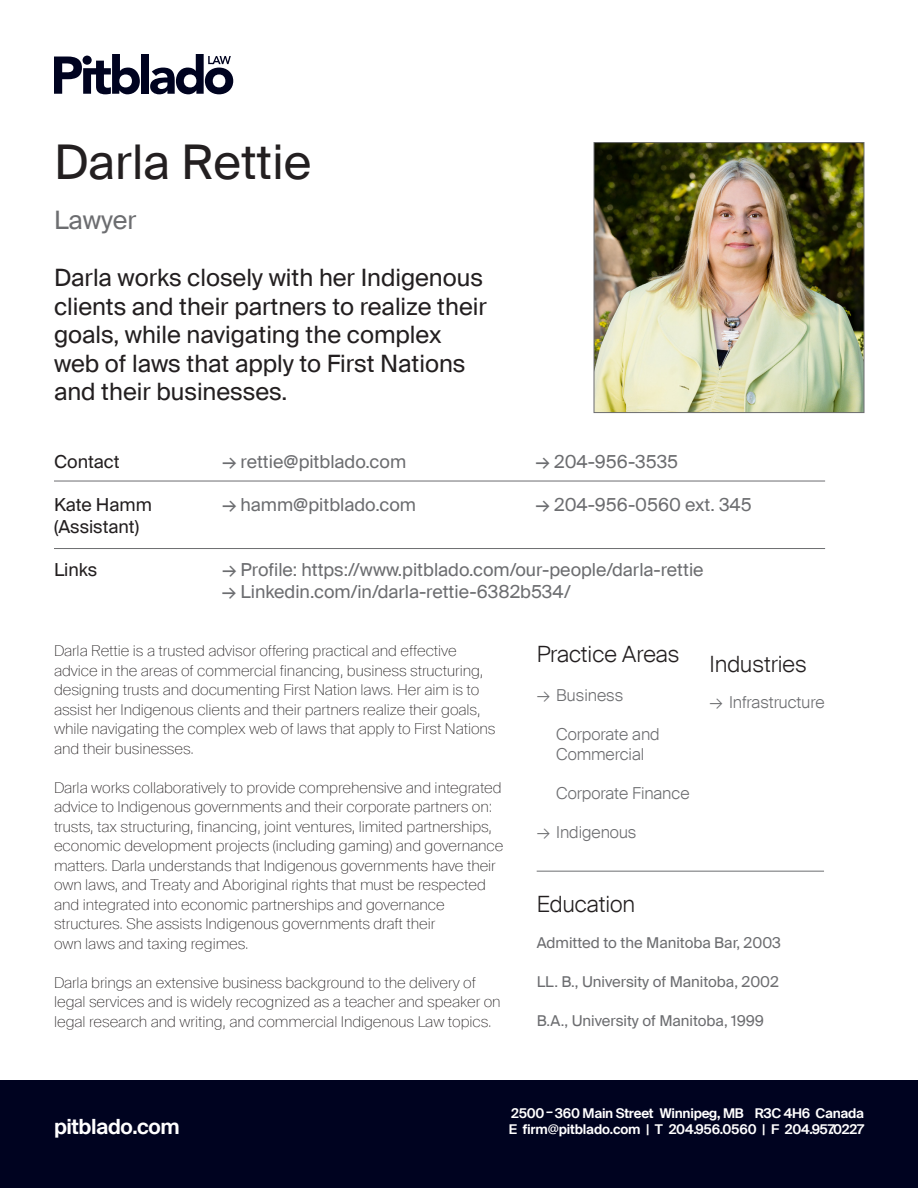
<style>
.page{position:relative;width:918px;height:1188px;background:#fff}
.page>*{position:absolute;margin:0;border:0;box-sizing:border-box;transform-origin:0 0}
.t1{font:48px "Suisse Intl";color:#231f20}
.t2{font:25.5px "Suisse Intl";color:#6c6d70}
.t3{font:24px/28.5px "Suisse Intl";color:#231f20}
.t4{font:300 22.5px "Suisse Intl";color:#231f20}
.t5{font:600 21px "Suisse Intl";letter-spacing:-.02em;color:#fff}
.t6{font:18px "Suisse Intl";color:#6c6d70}
.t7{font:18px "Suisse Intl";color:#231f20}
.t8{font:300 16.5px/19.5px "Suisse Intl";color:#6c6d70}
.t9{font:100 15px/19.5px "Suisse Intl";color:#231f20}
.t10{font:15px "Suisse Intl";color:#6c6d70}
.t11{font:600 13.5px "Suisse Intl";letter-spacing:-.02em;color:#fff}
</style>
<div class="page">
<img style="left:596px;top:144px;width:266px;height:267px">
<div style="left:594px;top:142px;width:270px;height:271px;border:1px solid #6c6d70"></div>
<div style="left:141px;top:54px;width:8px;height:40px;background:#000320"></div>
<svg style="left:150px;top:54px;width:83px;height:40px"></svg>
<svg style="left:54px;top:54px;width:86px;height:40px"></svg>
<hr style="left:54px;top:481px;width:771px;height:1px;background:#6c6d70">
<hr style="left:54px;top:548px;width:771px;height:1px;background:#6c6d70">
<div style="left:0;top:1080px;width:918px;height:108px;background:#000320"></div>
<hr style="left:537px;top:871px;width:287px;height:1px;background:#6c6d70">
<p class="t1" style="left:54px;top:135px;width:259px">Darla Rettie</p>
<p class="t2" style="left:54px;top:206px;width:84px">Lawyer</p>
<p class="t3" style="left:54px;top:264px;width:434px">Darla works closely with her Indigenous clients and their partners to realize their goals, while navigating the complex web of laws that apply to First Nations and their businesses.</p>
<p class="t7" style="left:54px;top:451px;width:67px">Contact</p>
<p class="t6" style="left:222px;top:451px;width:186px">→ rettie@pitblado.com</p>
<p class="t6" style="left:536px;top:451px;width:144px">→ 204-956-3535</p>
<p class="t7" style="left:54px;top:494px;width:99px">Kate Hamm</p>
<p class="t6" style="left:222px;top:494px;width:196px">→ hamm@pitblado.com</p>
<p class="t6" style="left:536px;top:494px;width:218px">→ 204-956-0560 ext. 345</p>
<p class="t7" style="left:54px;top:516px;width:87px">(Assistant)</p>
<p class="t7" style="left:54px;top:559px;width:45px">Links</p>
<p class="t6" style="left:222px;top:559px;width:483px">→ Profile: https://www.pitblado.com/our-people/darla-rettie</p>
<p class="t6" style="left:222px;top:581px;width:350px">→ Linkedin.com/in/darla-rettie-6382b534/</p>
<p class="t9" style="left:54px;top:642px;width:443px">Darla Rettie is a trusted advisor offering practical and effective advice in the areas of commercial financing, business structuring, designing trusts and documenting First Nation laws. Her aim is to assist her Indigenous clients and their partners realize their goals, while navigating the complex web of laws that apply to First Nations and their businesses.</p>
<p class="t9" style="left:54px;top:778px;width:451px">Darla works collaboratively to provide comprehensive and integrated advice to Indigenous governments and their corporate partners on: trusts, tax structuring, financing, joint ventures, limited partnerships, economic development projects (including gaming) and governance matters. Darla understands that Indigenous governments have their own laws, and Treaty and Aboriginal rights that must be respected and integrated into economic partnerships and governance structures. She assists Indigenous governments draft their<br>own laws and taxing regimes.</p>
<p class="t9" style="left:54px;top:973px;width:448px">Darla brings an extensive business background to the delivery of legal services and is widely recognized as a teacher and speaker on legal research and writing, and commercial Indigenous Law topics.</p>
<p class="t4" style="left:537px;top:641px;width:144px">Practice Areas</p>
<p class="t8" style="left:537px;top:686px;width:88px">→ Business</p>
<p class="t8" style="left:556px;top:725px;width:105px">Corporate and<br>Commercial</p>
<p class="t8" style="left:556px;top:783px;width:135px">Corporate Finance</p>
<p class="t8" style="left:537px;top:822px;width:101px">→ Indigenous</p>
<p class="t4" style="left:710px;top:651px;width:99px">Industries</p>
<p class="t8" style="left:710px;top:692px;width:117px">→ Infrastructure</p>
<p class="t4" style="left:537px;top:892px;width:100px">Education</p>
<p class="t10" style="left:537px;top:935px;width:246px">Admitted to the Manitoba Bar, 2003</p>
<p class="t10" style="left:537px;top:974px;width:244px">LL. B., University of Manitoba, 2002</p>
<p class="t10" style="left:537px;top:1013px;width:229px">B.A., University of Manitoba, 1999</p>
<p class="t11" style="left:511px;top:1105px;width:354px">2500 – 360 Main Street Winnipeg, MB R3C 4H6 Canada</p>
<p class="t5" style="left:54px;top:1114px;width:127px">pitblado.com</p>
<p class="t11" style="left:509px;top:1122px;width:357px">E firm@pitblado.com | T 204.956.0560 | F 204.957.0227</p>
</div>
